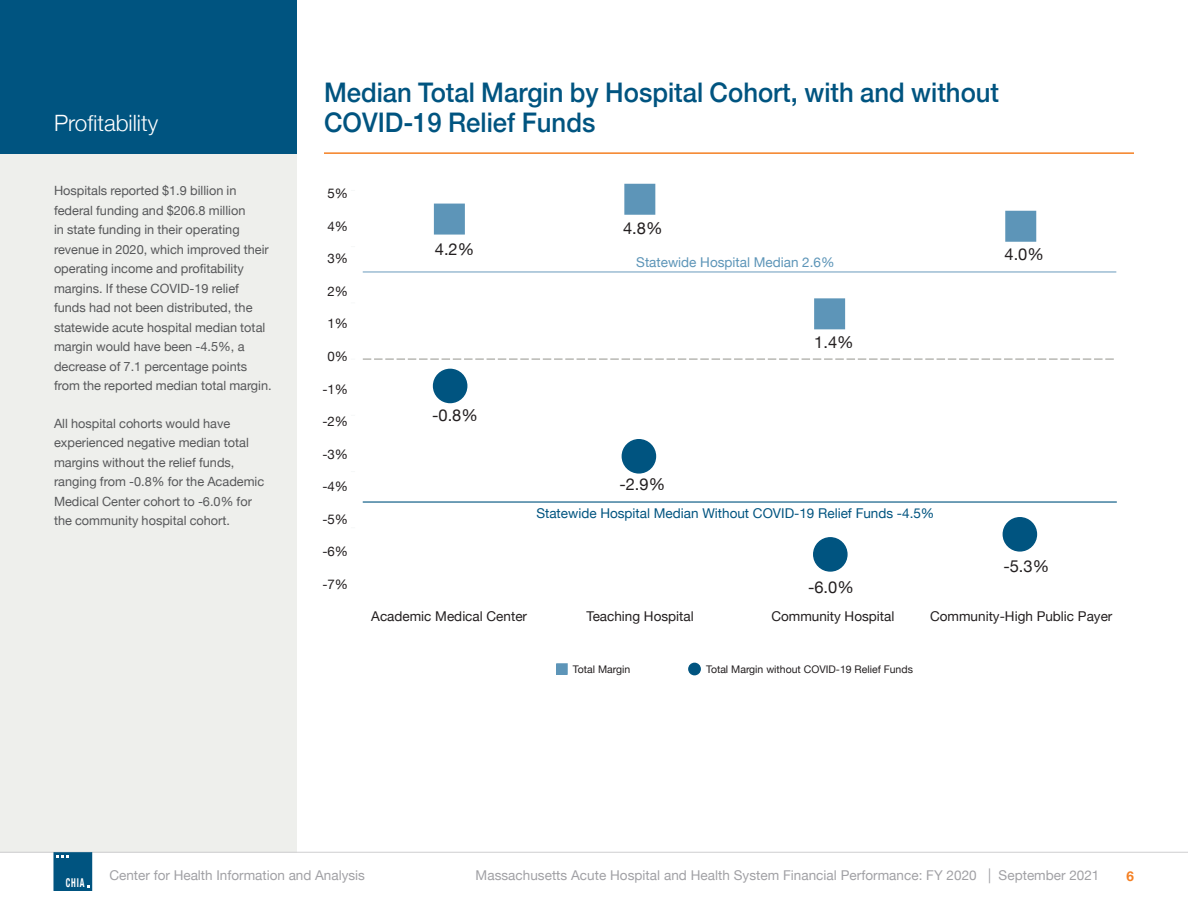
<style>
.page{position:relative;width:1188px;height:918px;background:#fff}
.page>*{position:absolute;margin:0;border:0;box-sizing:border-box;transform-origin:0 0}
.t1{font:500 27px "Helvetica Neue";color:#005480;scale:.95 1}
.t2{font:300 22.5px "Helvetica Neue";color:#fff}
.t3{font:16.5px "Helvetica Neue";color:#231f20}
.t4{font:13.5px "Helvetica Neue";letter-spacing:.005em;color:#a1a1a5}
.t5{font:13.5px "Helvetica Neue";color:#231f20}
.t6{font:13.5px "Helvetica Neue";color:#005480}
.t7{font:13.5px "Helvetica Neue";color:#5d95b8}
.t8{font:700 13.5px "Helvetica Neue";color:#f58023}
.t9{font:13.2px "Helvetica Neue";color:#231f20}
.t10{font:12.75px/19.5px "Helvetica Neue";color:#57585a}
.t11{font:700 condensed 12.15px "Helvetica Neue";color:#fff;scale:.7 1}
.t12{font:10.5px "Helvetica Neue";color:#231f20}
.s1{font-size:14.85px}
</style>
<div class="page">
<div style="left:0;top:137px;width:297px;height:716px;background:#eeefec"></div>
<div style="left:0;top:0;width:297px;height:154px;background:#005480"></div>
<hr style="left:0;top:852px;width:1188px;height:1px;background:#ceced0">
<div style="left:54px;top:853px;width:38px;height:37px;background:#005480"></div>
<div style="left:54px;top:852px;width:38px;height:39px;border:1px solid #005480"></div>
<svg style="left:56px;top:855px;width:13px;height:2px"></svg>
<hr style="left:324px;top:152px;width:810px;height:2px;background:#f58023">
<svg style="left:363px;top:359px;width:751px;height:1px"></svg>
<hr style="left:363px;top:271px;width:753px;height:2px;background:#7aa5c4">
<hr style="left:363px;top:501px;width:753px;height:2px;background:#005480">
<div style="left:689px;top:663px;width:11px;height:12px;background:#005480;border-radius:50%"></div>
<div style="left:688px;top:663px;width:13px;height:12px;border:2px solid #005480;border-radius:50%"></div>
<div style="left:557px;top:664px;width:10px;height:10px;background:#5d95b8"></div>
<div style="left:556px;top:663px;width:12px;height:12px;border:2px solid #5d95b8"></div>
<div style="left:1003px;top:518px;width:33px;height:33px;background:#005480;border-radius:50%"></div>
<div style="left:1003px;top:517px;width:34px;height:35px;border:2px solid #005480;border-radius:50%"></div>
<div style="left:814px;top:538px;width:33px;height:33px;background:#005480;border-radius:50%"></div>
<div style="left:813px;top:537px;width:35px;height:35px;border:2px solid #005480;border-radius:50%"></div>
<div style="left:622px;top:440px;width:33px;height:33px;background:#005480;border-radius:50%"></div>
<div style="left:622px;top:439px;width:34px;height:35px;border:2px solid #005480;border-radius:50%"></div>
<div style="left:434px;top:369px;width:33px;height:34px;background:#005480;border-radius:50%"></div>
<div style="left:433px;top:369px;width:34px;height:34px;border:2px solid #005480;border-radius:50%"></div>
<div style="left:435px;top:204px;width:29px;height:30px;background:#5d95b8"></div>
<div style="left:434px;top:204px;width:31px;height:31px;border:2px solid #5d95b8"></div>
<div style="left:625px;top:184px;width:30px;height:30px;background:#5d95b8"></div>
<div style="left:624px;top:184px;width:31px;height:31px;border:2px solid #5d95b8"></div>
<div style="left:815px;top:299px;width:29px;height:30px;background:#5d95b8"></div>
<div style="left:814px;top:298px;width:31px;height:31px;border:2px solid #5d95b8"></div>
<div style="left:1006px;top:211px;width:30px;height:30px;background:#5d95b8"></div>
<div style="left:1005px;top:211px;width:31px;height:31px;border:2px solid #5d95b8"></div>
<h1 class="t1" style="left:324px;top:71px;width:712px">Median Total Margin by Hospital Cohort, with and without</h1>
<h2 class="t2" style="left:54px;top:105px;width:106px">Profitability</h2>
<h1 class="t1" style="left:324px;top:101px;width:287px">COVID-19 Relief Funds</h1>
<p class="t10" style="left:54px;top:182px;width:219px">Hospitals reported $1.9 billion in federal funding and $206.8 million<br>in state funding in their operating revenue in 2020, which improved their operating income and profitability margins. If these COVID-19 relief funds had not been distributed, the statewide acute hospital median total margin would have been -4.5%, a decrease of 7.1 percentage points from the reported median total margin.</p>
<p class="t10" style="left:54px;top:414px;width:212px">All hospital cohorts would have experienced negative median total margins without the relief funds, ranging from -0.8% for the Academic Medical Center cohort to -6.0% for the community hospital cohort.</p>
<p class="t9" style="left:328px;top:184px;width:22px">5%</p>
<p class="t9" style="left:328px;top:217px;width:22px">4%</p>
<p class="t9" style="left:328px;top:249px;width:22px">3%</p>
<p class="t9" style="left:328px;top:282px;width:22px">2%</p>
<p class="t9" style="left:328px;top:314px;width:22px">1%</p>
<p class="t9" style="left:328px;top:347px;width:22px">0%</p>
<p class="t9" style="left:322px;top:379px;width:27px">-1%</p>
<p class="t9" style="left:322px;top:412px;width:27px">-2%</p>
<p class="t9" style="left:322px;top:444px;width:27px">-3%</p>
<p class="t9" style="left:322px;top:477px;width:27px">-4%</p>
<p class="t9" style="left:322px;top:510px;width:27px">-5%</p>
<p class="t9" style="left:322px;top:542px;width:27px">-6%</p>
<p class="t9" style="left:322px;top:575px;width:27px">-7%</p>
<p class="t3" style="left:435px;top:238px;width:41px">4.2%</p>
<p class="t3" style="left:432px;top:404px;width:47px">-0.8%</p>
<p class="t3" style="left:623px;top:216px;width:41px">4.8%</p>
<p class="t7" style="left:636px;top:252px;width:200px">Statewide Hospital Median 2.6%</p>
<p class="t3" style="left:619px;top:472px;width:47px">-2.9%</p>
<p class="t3" style="left:814px;top:330px;width:41px">1.4%</p>
<p class="t6" style="left:536px;top:503px;width:400px">Statewide Hospital Median Without COVID-19 Relief Funds -4.5%</p>
<p class="t3" style="left:808px;top:575px;width:47px">-6.0%</p>
<p class="t3" style="left:1005px;top:242px;width:41px">4.0%</p>
<p class="t3" style="left:1003px;top:555px;width:47px">-5.3%</p>
<p class="t5" style="left:371px;top:606px;width:157px">Academic Medical Center</p>
<p class="t5" style="left:586px;top:606px;width:109px">Teaching Hospital</p>
<p class="t5" style="left:771px;top:606px;width:125px">Community Hospital</p>
<p class="t12" style="left:573px;top:661px;width:59px">Total Margin</p>
<p class="t12" style="left:706px;top:661px;width:208px">Total Margin without COVID-19 Relief Funds</p>
<p class="t5" style="left:930px;top:606px;width:184px">Community-High Public Payer</p>
<p class="t11" style="left:66px;top:873px;width:28px">CHIA</p>
<p class="t4" style="left:109px;top:866px;width:257px">Center for Health Information and Analysis</p>
<p class="t4" style="left:476px;top:866px;width:625px">Massachusetts Acute Hospital and Health System Financial Performance: FY 2020 <span class="s1">|</span> September 2021</p>
<p class="t8" style="left:1126px;top:865px;width:9px">6</p>
</div>
